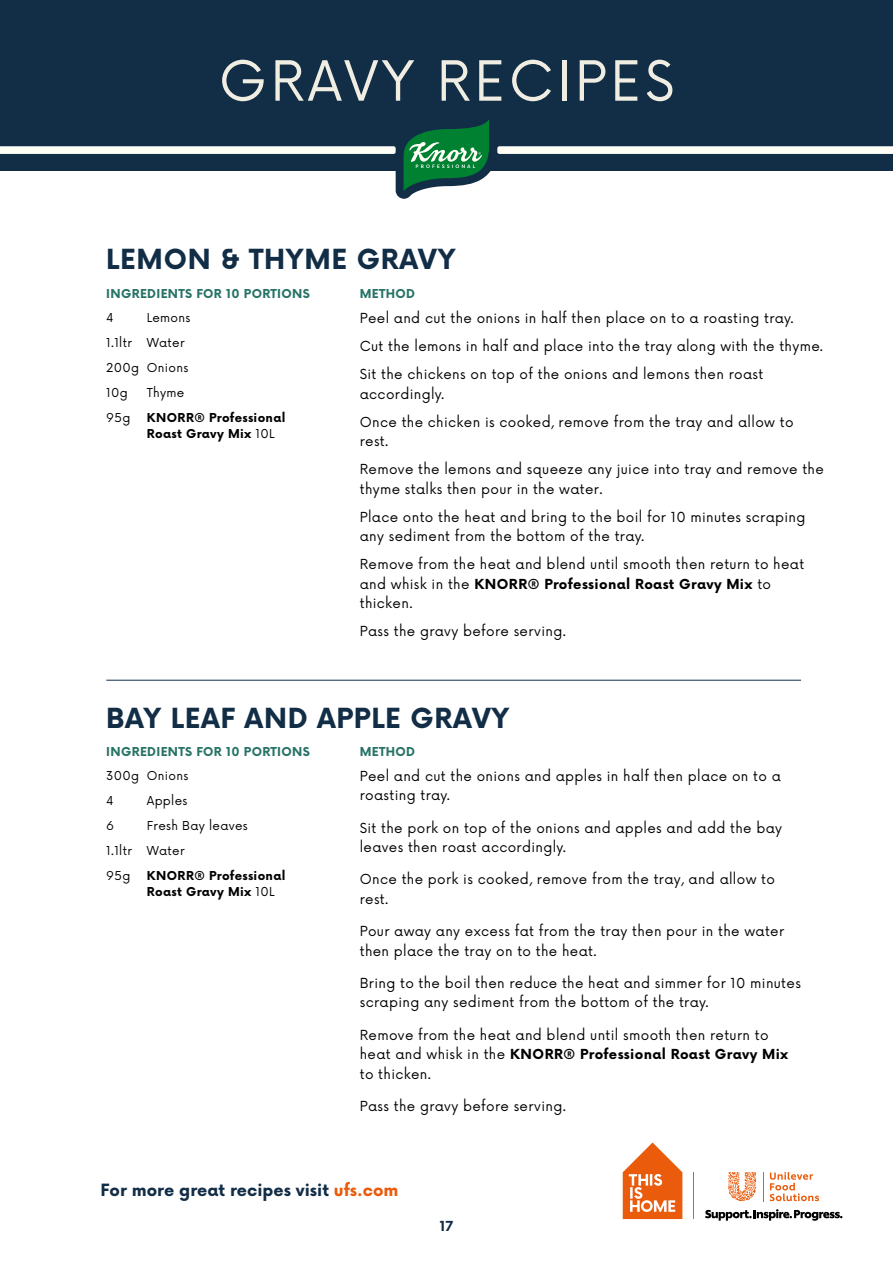
<style>
.page{position:relative;width:893px;height:1263px;background:#fff}
.page>*{position:absolute;margin:0;border:0;box-sizing:border-box;transform-origin:0 0}
.t1{font:54px "Now";letter-spacing:.065em;color:#f0ede2}
.t2{font:700 27px "Now";letter-spacing:.025em;color:#122d46}
.t3{font:700 16.5px "Now";color:#122d46}
.t4{font:13.5px/19.5px "Now";letter-spacing:.025em;color:#000}
.t5{font:700 13.5px/19.5px "Now";letter-spacing:.025em;color:#000}
.t6{font:700 13.5px "Now";color:#122d46}
.t7{font:12px/25px "Now";letter-spacing:.025em;color:#000}
.t8{font:700 12px/16.5px "Now";letter-spacing:.025em;color:#000}
.t9{font:700 12px "Now";letter-spacing:.025em;color:#277366}
.s1{font-weight:400}
.s2{font-weight:700}
.s3{color:#ea5b0b}
</style>
<div class="page">
<div style="left:0;top:0;width:893px;height:170px;background:#122d46"></div>
<svg style="left:0;top:120px;width:893px;height:79px"></svg>
<hr style="left:693px;top:1172px;width:1px;height:47px;background:#ea5b0b">
<svg style="left:623px;top:1142px;width:59px;height:77px"></svg>
<div style="left:643px;top:1203px;width:7px;height:6px;background:#ea5b0b;border-radius:50%"></div>
<svg style="left:728px;top:1172px;width:28px;height:29px"></svg>
<svg style="left:763px;top:1172px;width:1px;height:29px"></svg>
<svg style="left:770px;top:1172px;width:49px;height:29px"></svg>
<svg style="left:705px;top:1209px;width:137px;height:12px"></svg>
<hr style="left:106px;top:680px;width:695px;height:1px;background:#122d46">
<h1 class="t1" style="left:219px;top:38px;width:457px">GRAVY RECIPES</h1>
<h2 class="t2" style="left:106px;top:239px;width:351px">LEMON &amp; THYME GRAVY</h2>
<p class="t9" style="left:106px;top:285px;width:205px">INGREDIENTS FOR 10 PORTIONS</p>
<p class="t7" style="left:106px;top:304px;width:86px;text-indent:40px">Lemons<br>1.1ltr Water<br>200g Onions<br>10g</p>
<p class="t7" style="left:106px;top:304px;width:9px">4</p>
<p class="t7" style="left:147px;top:379px;width:39px">Thyme</p>
<p class="t7" style="left:106px;top:404px;width:26px">95g</p>
<p class="t8" style="left:147px;top:409px;width:140px">KNORR® Professional<br>Roast Gravy Mix <span class="s1">10L</span></p>
<p class="t9" style="left:360px;top:285px;width:57px">METHOD</p>
<p class="t4" style="left:360px;top:303px;width:465px;line-height:28px">Peel and cut the onions in half then place on to a roasting tray.<br>Cut the lemons in half and place into the tray along with the thyme.<br>Sit the chickens on top of the onions and lemons then roast</p>
<p class="t4" style="left:360px;top:379px;width:435px;line-height:28px">accordingly.<br>Once the chicken is cooked, remove from the tray and allow to</p>
<p class="t4" style="left:360px;top:426px;width:466px;line-height:28px">rest.<br>Remove the lemons and squeeze any juice into tray and remove the</p>
<p class="t4" style="left:360px;top:474px;width:447px;line-height:28px">thyme stalks then pour in the water.<br>Place onto the heat and bring to the boil for 10 minutes scraping</p>
<p class="t4" style="left:360px;top:521px;width:446px;line-height:28px">any sediment from the bottom of the tray.<br>Remove from the heat and blend until smooth then return to heat</p>
<p class="t5" style="left:360px;top:573px;width:413px"><span class="s1">and whisk in the</span> KNORR® Professional Roast Gravy Mix <span class="s1">to thicken.</span></p>
<p class="t4" style="left:360px;top:620px;width:208px">Pass the gravy before serving.</p>
<h2 class="t2" style="left:106px;top:698px;width:404px">BAY LEAF AND APPLE GRAVY</h2>
<p class="t9" style="left:106px;top:743px;width:205px">INGREDIENTS FOR 10 PORTIONS</p>
<p class="t7" style="left:106px;top:762px;width:84px">300g Onions<br>4</p>
<p class="t7" style="left:147px;top:787px;width:42px">Apples</p>
<p class="t7" style="left:106px;top:812px;width:143px;text-indent:40px">Fresh Bay leaves<br>1.1ltr Water<br>95g</p>
<p class="t7" style="left:106px;top:812px;width:9px">6</p>
<p class="t8" style="left:147px;top:867px;width:140px">KNORR® Professional<br>Roast Gravy Mix <span class="s1">10L</span></p>
<p class="t9" style="left:360px;top:743px;width:57px">METHOD</p>
<p class="t4" style="left:360px;top:765px;width:423px">Peel and cut the onions and apples in half then place on to a roasting tray.</p>
<p class="t4" style="left:360px;top:817px;width:424px">Sit the pork on top of the onions and apples and add the bay leaves then roast accordingly.</p>
<p class="t4" style="left:360px;top:869px;width:417px">Once the pork is cooked, remove from the tray, and allow to rest.</p>
<p class="t4" style="left:360px;top:920px;width:426px">Pour away any excess fat from the tray then pour in the water then place the tray on to the heat.</p>
<p class="t4" style="left:360px;top:972px;width:443px">Bring to the boil then reduce the heat and simmer for 10 minutes scraping any sediment from the bottom of the tray.</p>
<p class="t4" style="left:360px;top:1024px;width:430px">Remove from the heat and blend until smooth then return to heat and whisk in the <span class="s2">KNORR® Professional Roast Gravy Mix </span>to thicken.</p>
<p class="t4" style="left:360px;top:1095px;width:208px">Pass the gravy before serving.</p>
<p class="t3" style="left:101px;top:1177px;width:299px">For more great recipes visit <span class="s3">ufs.com</span></p>
<p class="t6" style="left:440px;top:1216px;width:15px">17</p>
</div>
